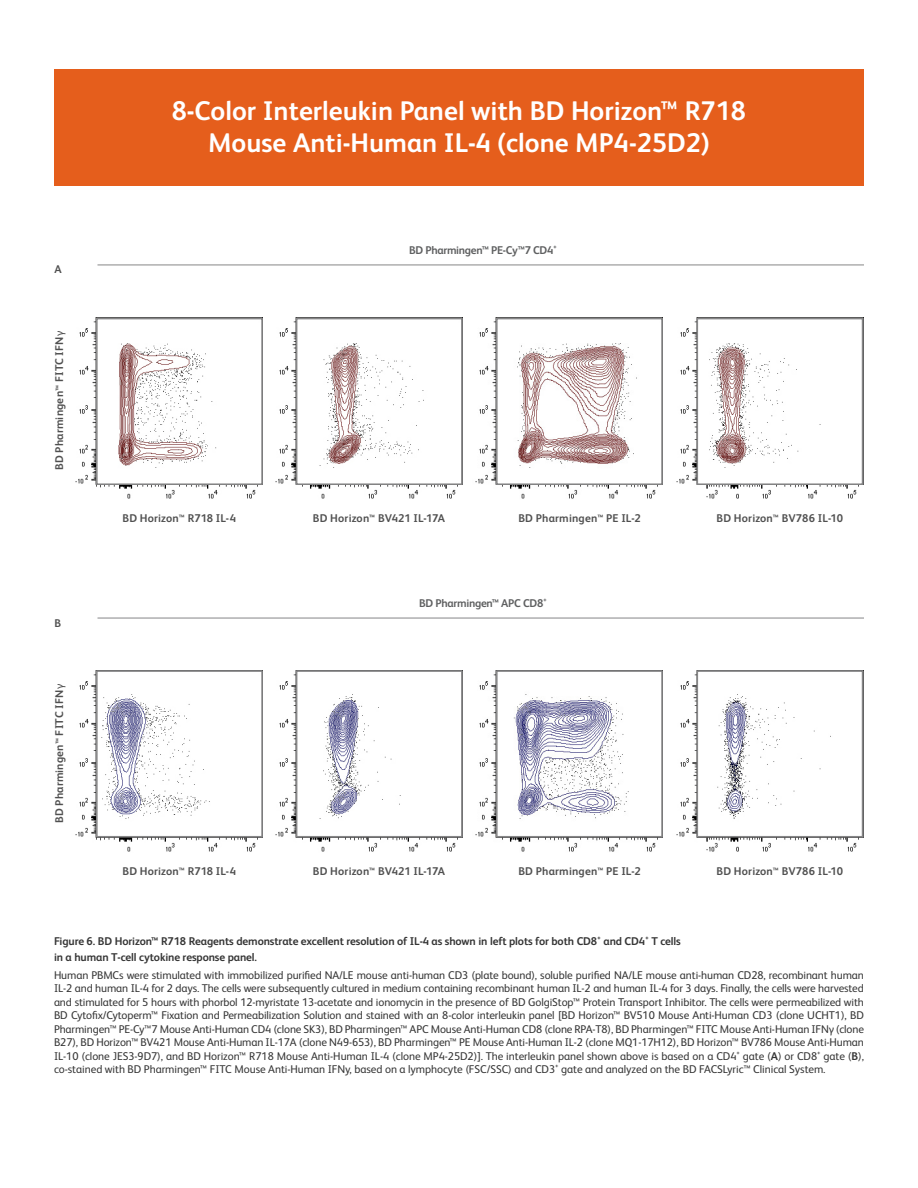
<style>
.page{position:relative;width:918px;height:1188px;background:#fff}
.page>*{position:absolute;margin:0;border:0;box-sizing:border-box;transform-origin:0 0}
.Disclaimer__side_2{font:700 27px/31.5px "FS Albert Pro";color:#fff;text-align:center}
.Disclaimer__side_2-2{font:11.25px/13.5px "FS Albert Pro";letter-spacing:-.005em;color:#353535;text-align:justify}
.Specifications_FS_Al{font:700 11.25px "FS Albert Pro";letter-spacing:.015em;color:#505050}
.Disclaimer__side_2-3{font:700 11.25px/15.8px "FS Albert Pro";letter-spacing:-.01em;color:#353535}
.Disclaimer__side_2-4{font:700 11.25px "FS Albert Pro";letter-spacing:-.025em;color:#5e5f60}
.s1{font-size:9.15px}
.s2{font-weight:400}
.s3{font-weight:700}
</style>
<div class="page">
<div style="left:54px;top:69px;width:810px;height:117px;background:#e55e1c"></div>
<img style="left:75px;top:318px;width:183px;height:181px">
<img style="left:75px;top:671px;width:188px;height:181px">
<img style="left:275px;top:318px;width:183px;height:181px">
<img style="left:275px;top:671px;width:187px;height:181px">
<img style="left:475px;top:318px;width:183px;height:181px">
<img style="left:475px;top:671px;width:188px;height:181px">
<img style="left:676px;top:318px;width:183px;height:181px">
<img style="left:676px;top:671px;width:187px;height:181px">
<div style="left:697px;top:318px;width:166px;height:167px;border:2px solid #868687"></div>
<div style="left:697px;top:670px;width:166px;height:167px;border:2px solid #868687"></div>
<div style="left:496px;top:318px;width:167px;height:167px;border:2px solid #868687"></div>
<div style="left:496px;top:670px;width:167px;height:167px;border:2px solid #868687"></div>
<div style="left:296px;top:318px;width:167px;height:167px;border:2px solid #868687"></div>
<div style="left:296px;top:670px;width:167px;height:167px;border:2px solid #868687"></div>
<div style="left:96px;top:318px;width:167px;height:167px;border:2px solid #868687"></div>
<div style="left:96px;top:670px;width:167px;height:167px;border:2px solid #868687"></div>
<hr style="left:98px;top:265px;width:766px;height:1px;background:#868687">
<hr style="left:98px;top:618px;width:766px;height:1px;background:#868687">
<p class="Disclaimer__side_2" style="left:172px;top:94px;width:576px">8-Color Interleukin Panel with BD Horizon™ R718<br>Mouse Anti-Human IL-4 (clone MP4-25D2)</p>
<p class="Specifications_FS_Al" style="left:55px;top:261px;width:9px">A</p>
<p class="Specifications_FS_Al" style="left:51px;top:470px;width:141px;rotate:-90deg">BD Pharmingen<span class="s1">™</span> FITC IFN<span class="s2">γ</span></p>
<p class="Specifications_FS_Al" style="left:55px;top:615px;width:8px">B</p>
<p class="Specifications_FS_Al" style="left:51px;top:823px;width:141px;rotate:-90deg">BD Pharmingen<span class="s1">™</span> FITC IFN<span class="s2">γ</span></p>
<p class="Specifications_FS_Al" style="left:122px;top:510px;width:115px">BD Horizon<span class="s1">™</span> R718 IL-4</p>
<p class="Specifications_FS_Al" style="left:122px;top:864px;width:115px">BD Horizon<span class="s1">™</span> R718 IL-4</p>
<p class="Disclaimer__side_2-4" style="left:409px;top:242px;width:149px">BD Pharmingen™ PE-Cy™7 CD4⁺</p>
<p class="Specifications_FS_Al" style="left:313px;top:510px;width:134px">BD Horizon<span class="s1">™</span> BV421 IL-17A</p>
<p class="Specifications_FS_Al" style="left:518px;top:510px;width:124px">BD Pharmingen<span class="s1">™</span> PE IL-2</p>
<p class="Disclaimer__side_2-4" style="left:419px;top:595px;width:129px">BD Pharmingen™ APC CD8⁺</p>
<p class="Specifications_FS_Al" style="left:716px;top:510px;width:128px">BD Horizon<span class="s1">™</span> BV786 IL-10</p>
<p class="Specifications_FS_Al" style="left:313px;top:864px;width:134px">BD Horizon<span class="s1">™</span> BV421 IL-17A</p>
<p class="Specifications_FS_Al" style="left:518px;top:864px;width:124px">BD Pharmingen<span class="s1">™</span> PE IL-2</p>
<p class="Specifications_FS_Al" style="left:716px;top:864px;width:128px">BD Horizon<span class="s1">™</span> BV786 IL-10</p>
<p class="Disclaimer__side_2-3" style="left:54px;top:933px;width:628px">Figure 6. BD Horizon™ R718 Reagents demonstrate excellent resolution of IL-4 as shown in left plots for both CD8⁺ and CD4⁺ T cells in a human T-cell cytokine response panel.</p>
<p class="Disclaimer__side_2-2" style="left:54px;top:967px;width:812px">Human PBMCs were stimulated with immobilized purified NA/LE mouse anti-human CD3 (plate bound), soluble purified NA/LE mouse anti-human CD28, recombinant human IL-2 and human IL-4 for 2 days. The cells were subsequently cultured in medium containing recombinant human IL-2 and human IL-4 for 3 days. Finally, the cells were harvested and stimulated for 5 hours with phorbol 12-myristate 13-acetate and ionomycin in the presence of BD GolgiStop™ Protein Transport Inhibitor. The cells were permeabilized with BD Cytofix/Cytoperm™ Fixation and Permeabilization Solution and stained with an 8-color interleukin panel [BD Horizon™ BV510 Mouse Anti-Human CD3 (clone UCHT1), BD Pharmingen™ PE-Cy™7 Mouse Anti-Human CD4 (clone SK3), BD Pharmingen™ APC Mouse Anti-Human CD8 (clone RPA-T8), BD Pharmingen™ FITC Mouse Anti-Human IFNγ (clone B27), BD Horizon™ BV421 Mouse Anti-Human IL-17A (clone N49-653), BD Pharmingen™ PE Mouse Anti-Human IL-2 (clone MQ1-17H12), BD Horizon™ BV786 Mouse Anti-Human IL-10 (clone JES3-9D7), and BD Horizon™ R718 Mouse Anti-Human IL-4 (clone MP4-25D2)]. The interleukin panel shown above is based on a CD4⁺ gate (<span class="s3">A</span>) or CD8⁺ gate (<span class="s3">B</span>), co-stained with BD Pharmingen™ FITC Mouse Anti-Human IFNy, based on a lymphocyte (FSC/SSC) and CD3⁺ gate and analyzed on the BD FACSLyric™ Clinical System.</p>
</div>
